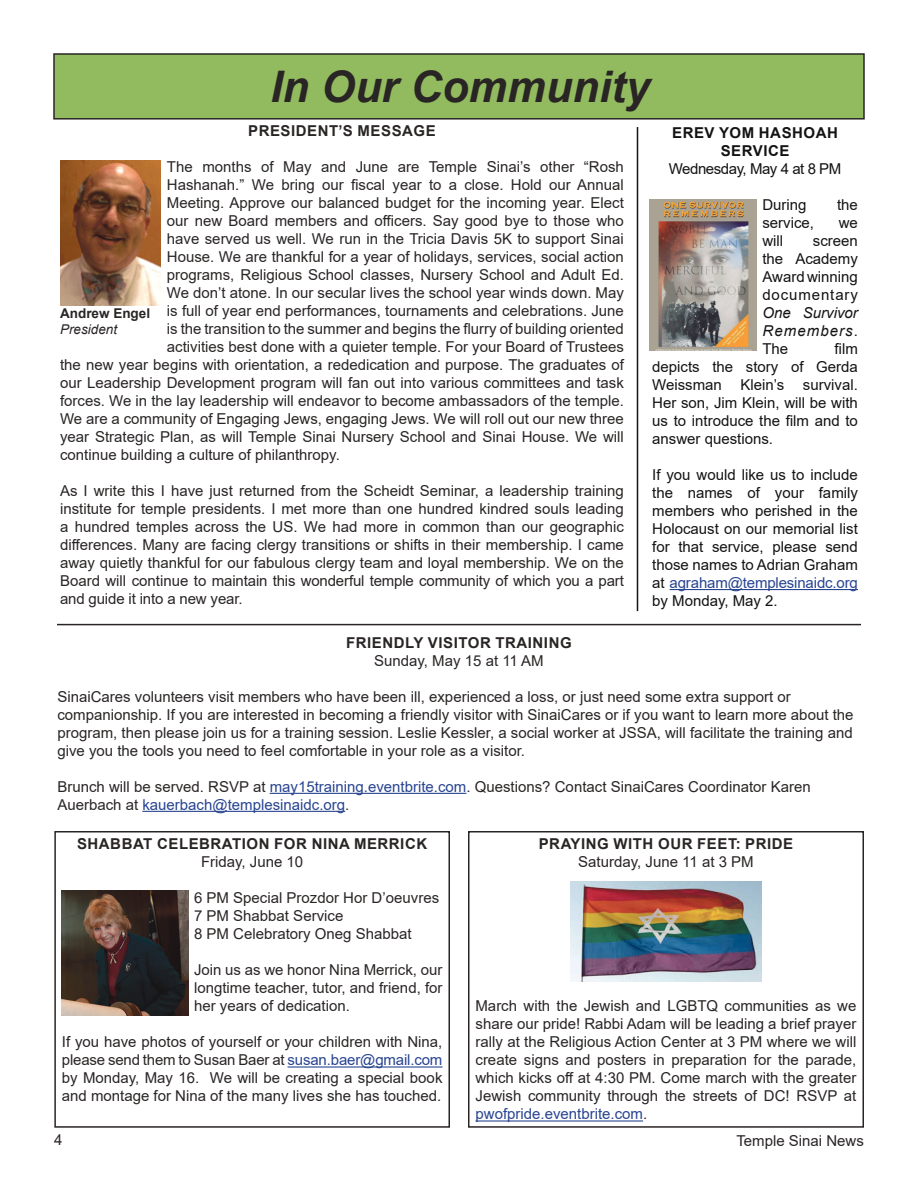
<style>
.page{position:relative;width:918px;height:1188px;background:#fff}
.page>*{position:absolute;margin:0;border:0;box-sizing:border-box;transform-origin:0 0}
.t1{font:italic 700 43.5px "Arial";color:#2a2525}
.t2{font:15px/18px "Arial";color:#2a2525;text-align:justify}
.t3{font:15px/18px "Arial";color:#141314;text-align:justify}
.t4{font:700 15px "Arial";letter-spacing:.035em;color:#2a2525}
.t5{font:700 15px/18px "Arial";letter-spacing:.035em;color:#141314;text-align:center}
.t6{font:15px "Arial";letter-spacing:-.03em;color:#141314}
.t7{font:700 13.5px "Arial";color:#2a2525}
.t8{font:italic 13.5px "Arial";color:#2a2525}
.s1{font-style:italic}
.s2{color:#284491}
</style>
<div class="page">
<div style="left:54px;top:54px;width:810px;height:65px;background:#92ba5e"></div>
<div style="left:53px;top:53px;width:812px;height:67px;border:2px solid #2a2525"></div>
<img style="left:60px;top:161px;width:101px;height:144px">
<hr style="left:670px;top:589px;width:188px;height:1px;background:#284491">
<img style="left:650px;top:199px;width:106px;height:152px">
<hr style="left:637px;top:127px;width:1px;height:484px;background:#141314">
<hr style="left:476px;top:1120px;width:167px;height:2px;background:#284491">
<div style="left:468px;top:831px;width:396px;height:297px;border:2px solid #2a2525"></div>
<img style="left:571px;top:881px;width:190px;height:101px">
<hr style="left:270px;top:793px;width:196px;height:1px;background:#284491">
<hr style="left:142px;top:811px;width:203px;height:1px;background:#284491">
<hr style="left:288px;top:1066px;width:154px;height:2px;background:#284491">
<div style="left:54px;top:831px;width:396px;height:297px;border:2px solid #2a2525"></div>
<img style="left:62px;top:890px;width:126px;height:125px">
<hr style="left:57px;top:624px;width:804px;height:1px;background:#2a2525">
<p class="t1" style="left:270px;top:58px;width:381px">In Our Community</p>
<p class="t4" style="left:248px;top:121px;width:189px">PRESIDENT’S MESSAGE</p>
<p class="t2" style="left:167px;top:158px;width:459px">The months of May and June are Temple Sinai’s other “Rosh</p>
<p class="t2" style="left:167px;top:176px;width:459px">Hashanah.” We bring our fiscal year to a close. Hold our Annual</p>
<p class="t2" style="left:167px;top:194px;width:459px">Meeting. Approve our balanced budget for the incoming year. Elect</p>
<p class="t2" style="left:167px;top:212px;width:458px">our new Board members and officers. Say good bye to those who</p>
<p class="t2" style="left:167px;top:230px;width:459px">have served us well. We run in the Tricia Davis 5K to support Sinai</p>
<p class="t2" style="left:167px;top:248px;width:459px">House. We are thankful for a year of holidays, services, social action</p>
<p class="t2" style="left:167px;top:266px;width:459px">programs, Religious School classes, Nursery School and Adult Ed.</p>
<p class="t2" style="left:167px;top:284px;width:459px">We don’t atone. In our secular lives the school year winds down. May</p>
<p class="t2" style="left:167px;top:302px;width:459px">is full of year end performances, tournaments and celebrations. June</p>
<p class="t2" style="left:167px;top:320px;width:459px">is the transition to the summer and begins the flurry of building oriented</p>
<p class="t2" style="left:167px;top:338px;width:459px">activities best done with a quieter temple. For your Board of Trustees</p>
<p class="t2" style="left:60px;top:356px;width:565px">the new year begins with orientation, a rededication and purpose. The graduates of</p>
<p class="t2" style="left:60px;top:374px;width:565px">our Leadership Development program will fan out into various committees and task</p>
<p class="t2" style="left:60px;top:392px;width:566px">forces. We in the lay leadership will endeavor to become ambassadors of the temple.</p>
<p class="t2" style="left:60px;top:410px;width:565px">We are a community of Engaging Jews, engaging Jews. We will roll out our new three</p>
<p class="t2" style="left:60px;top:428px;width:565px">year Strategic Plan, as will Temple Sinai Nursery School and Sinai House. We will</p>
<p class="t2" style="left:60px;top:446px;width:281px">continue building a culture of philanthropy.</p>
<p class="t2" style="left:60px;top:482px;width:565px">As I write this I have just returned from the Scheidt Seminar, a leadership training institute for temple presidents. I met more than one hundred kindred souls leading a hundred temples across the US. We had more in common than our geographic differences. Many are facing clergy transitions or shifts in their membership. I came away quietly thankful for our fabulous clergy team and loyal membership. We on the Board will continue to maintain this wonderful temple community of which you a part and guide it into a new year.</p>
<p class="t7" style="left:60px;top:304px;width:92px">Andrew Engel</p>
<p class="t8" style="left:60px;top:321px;width:59px">President</p>
<p class="t5" style="left:672px;top:124px;width:167px">EREV YOM HASHOAH<br>SERVICE</p>
<p class="t6" style="left:669px;top:158px;width:174px">Wednesday, May 4 at 8 PM</p>
<p class="t3" style="left:762px;top:196px;width:46px">During</p>
<p class="t3" style="left:837px;top:196px;width:22px">the</p>
<p class="t3" style="left:762px;top:214px;width:53px">service,</p>
<p class="t3" style="left:839px;top:214px;width:21px">we</p>
<p class="t3" style="left:762px;top:232px;width:22px">will</p>
<p class="t3" style="left:762px;top:232px;width:97px;text-indent:51px">screen the Academy Award winning documentary <span class="s1">One Survivor Remembers</span>.<br>The</p>
<p class="t3" style="left:652px;top:340px;width:207px;text-indent:182px">film depicts the story of Gerda Weissman Klein’s survival.<br>Her son, Jim Klein, will be with us to introduce the film and to answer questions.</p>
<p class="t3" style="left:652px;top:466px;width:207px">If you would like us to include the names of your family members who perished in the Holocaust on our memorial list for that service, please send those names to Adrian Graham at <span class="s2">agraham@templesinaidc.org </span>by Monday, May 2.</p>
<p class="t4" style="left:346px;top:632px;width:227px">FRIENDLY VISITOR TRAINING</p>
<p class="t2" style="left:374px;top:651px;width:171px">Sunday, May 15 at 11 AM</p>
<p class="t2" style="left:57px;top:687px;width:798px;text-align:left">SinaiCares volunteers visit members who have been ill, experienced a loss, or just need some extra support or companionship. If you are interested in becoming a friendly visitor with SinaiCares or if you want to learn more about the program, then please join us for a training session. Leslie Kessler, a social worker at JSSA, will facilitate the training and give you the tools you need to feel comfortable in your role as a visitor.</p>
<p class="t2" style="left:57px;top:777px;width:755px">Brunch will be served. RSVP at <span class="s2">may15training.eventbrite.com</span>. Questions? Contact SinaiCares Coordinator Karen<br>Auerbach at <span class="s2">kauerbach@templesinaidc.org</span>.</p>
<p class="t4" style="left:77px;top:834px;width:352px">SHABBAT CELEBRATION FOR NINA MERRICK</p>
<p class="t2" style="left:201px;top:853px;width:104px">Friday, June 10</p>
<p class="t2" style="left:194px;top:889px;width:247px">6 PM Special Prozdor Hor D’oeuvres</p>
<p class="t2" style="left:194px;top:907px;width:151px">7 PM Shabbat Service</p>
<p class="t2" style="left:194px;top:925px;width:219px">8 PM Celebratory Oneg Shabbat</p>
<p class="t2" style="left:194px;top:961px;width:250px">Join us as we honor Nina Merrick, our longtime teacher, tutor, and friend, for her years of dedication.</p>
<p class="t2" style="left:62px;top:1033px;width:382px">If you have photos of yourself or your children with Nina, please send them to Susan Baer at <span class="s2">susan.baer@gmail.com </span>by Monday, May 16. We will be creating a special book and montage for Nina of the many lives she has touched.</p>
<p class="t4" style="left:539px;top:834px;width:256px">PRAYING WITH OUR FEET: PRIDE</p>
<p class="t2" style="left:578px;top:853px;width:177px">Saturday, June 11 at 3 PM</p>
<p class="t2" style="left:476px;top:997px;width:382px">March with the Jewish and LGBTQ communities as we share our pride! Rabbi Adam will be leading a brief prayer rally at the Religious Action Center at 3 PM where we will create signs and posters in preparation for the parade, which kicks off at 4:30 PM. Come march with the greater Jewish community through the streets of DC! RSVP at <span class="s2">pwofpride.eventbrite.com</span>.</p>
<p class="t2" style="left:54px;top:1131px;width:10px">4</p>
<p class="t2" style="left:736px;top:1132px;width:129px">Temple Sinai News</p>
</div>
